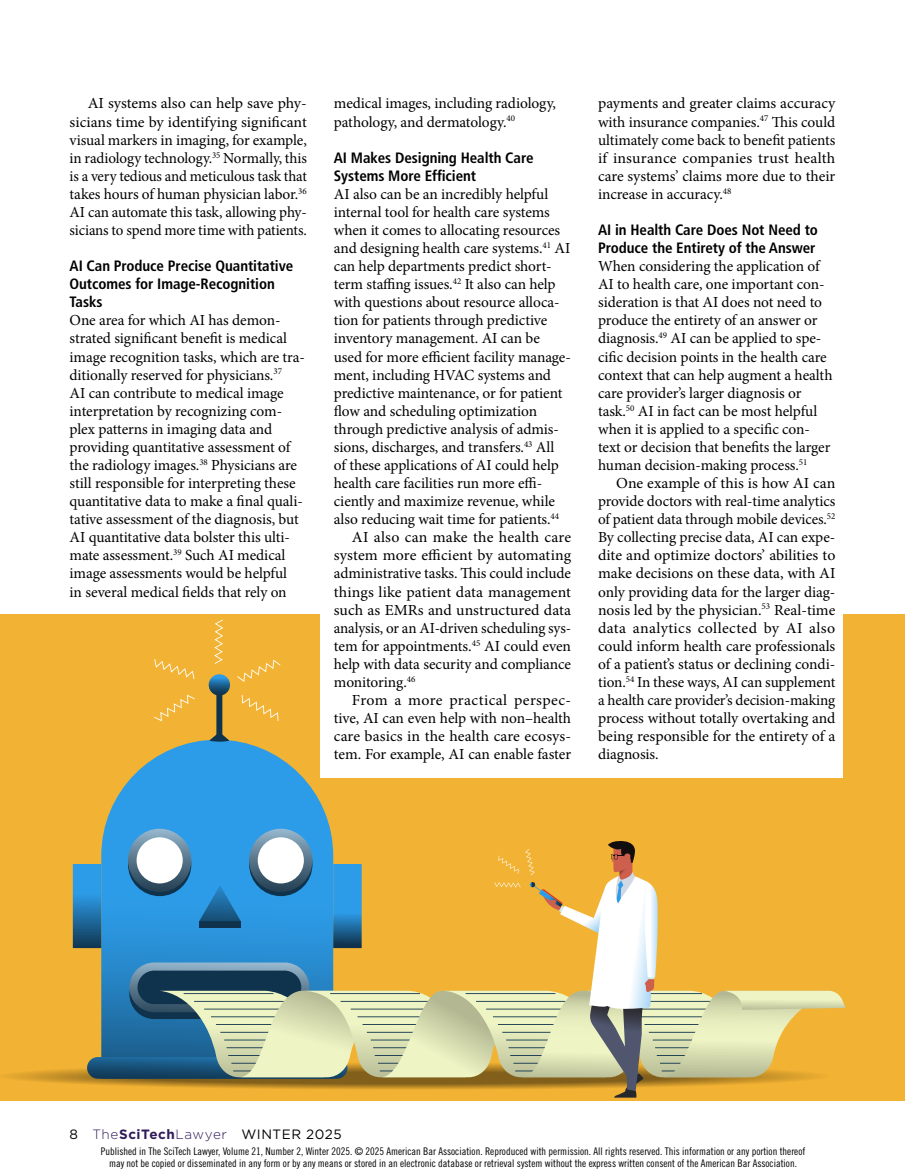
<style>
.page{position:relative;width:905px;height:1175px;background:#fff}
.page>*{position:absolute;margin:0;border:0;box-sizing:border-box;transform-origin:0 0}
.t1{font:15.3px/18px "Minion Pro";letter-spacing:-.005em;color:#000;text-align:justify}
.t2{font:700 condensed 15px/18px "Frutiger LT Std";letter-spacing:-.005em;color:#000}
.t3{font:13.5px "Gotham";letter-spacing:.04em;color:#000}
.t4{font:10.5px/12px "Trade Gothic LT Std Cn 18";color:#000;text-align:center}
.s1{font-weight:300;color:#311c5b}
.s2{font-weight:700;color:#311c5b}
</style>
<div class="page">
<div style="left:0;top:614px;width:904px;height:487px;background:#f2b233"></div>
<svg style="left:242px;top:695px;width:36px;height:26px"></svg>
<svg style="left:154px;top:659px;width:40px;height:20px"></svg>
<svg style="left:154px;top:694px;width:41px;height:27px"></svg>
<svg style="left:214px;top:619px;width:9px;height:45px"></svg>
<svg style="left:237px;top:659px;width:43px;height:23px"></svg>
<svg style="left:102px;top:740px;width:231px;height:100px"></svg>
<svg style="left:128px;top:828px;width:63px;height:64px"></svg>
<svg style="left:137px;top:837px;width:46px;height:46px"></svg>
<svg style="left:249px;top:828px;width:63px;height:64px"></svg>
<svg style="left:258px;top:837px;width:46px;height:46px"></svg>
<svg style="left:209px;top:688px;width:20px;height:54px"></svg>
<svg style="left:209px;top:674px;width:21px;height:21px"></svg>
<svg style="left:5px;top:840px;width:840px;height:257px"></svg>
<div style="left:320px;top:524px;width:522px;height:253px;background:#fff"></div>
<p class="t1" style="left:70px;top:95px;width:239px;text-indent:18px">AI systems also can help save phy&shy;sicians time by identifying significant visual markers in imaging, for example, in radiology technology.<sup>35</sup> Normally, this is a very tedious and meticulous task that takes hours of human physician labor.<sup>36<br></sup>AI can automate this task, allowing phy&shy;sicians to spend more time with patients.</p>
<p class="t2" style="left:70px;top:257px;width:225px">AI Can Produce Precise Quantitative<br>Outcomes for Image-Recognition<br>Tasks</p>
<p class="t1" style="left:70px;top:311px;width:237px;text-align:left">One area for which AI has demon&shy;strated significant benefit is medical image recognition tasks, which are tra&shy;ditionally reserved for physicians.<sup>37<br></sup>AI can contribute to medical image interpretation by recognizing com&shy;plex patterns in imaging data and providing quantitative assessment of the radiology images.<sup>38</sup> Physicians are still responsible for interpreting these quantitative data to make a final quali&shy;tative assessment of the diagnosis, but AI quantitative data bolster this ulti&shy;mate assessment.<sup>39</sup> Such AI medical image assessments would be helpful<br>in several medical fields that rely on</p>
<p class="t1" style="left:334px;top:95px;width:224px">medical images, including radiology, pathology, and dermatology.<sup>40</sup></p>
<p class="t2" style="left:334px;top:148px;width:201px">AI Makes Designing Health Care<br>Systems More Efficient</p>
<p class="t1" style="left:334px;top:185px;width:216px">AI also can be an incredibly helpful</p>
<p class="t1" style="left:334px;top:203px;width:217px">internal tool for health care systems</p>
<p class="t1" style="left:334px;top:221px;width:228px">when it comes to allocating resources</p>
<p class="t1" style="left:334px;top:239px;width:238px">and designing health care systems.<sup>41</sup> AI</p>
<p class="t1" style="left:334px;top:257px;width:219px">can help departments predict short-</p>
<p class="t1" style="left:334px;top:275px;width:223px">term staffing issues.<sup>42</sup> It also can help</p>
<p class="t1" style="left:334px;top:293px;width:227px">with questions about resource alloca-</p>
<p class="t1" style="left:334px;top:311px;width:215px">tion for patients through predictive</p>
<p class="t1" style="left:334px;top:329px;width:208px">inventory management. AI can be</p>
<p class="t1" style="left:334px;top:348px;width:238px">used for more efficient facility manage-</p>
<p class="t1" style="left:334px;top:366px;width:219px">ment, including HVAC systems and</p>
<p class="t1" style="left:334px;top:384px;width:230px">predictive maintenance, or for patient</p>
<p class="t1" style="left:334px;top:402px;width:205px">flow and scheduling optimization</p>
<p class="t1" style="left:334px;top:420px;width:227px">through predictive analysis of admis-</p>
<p class="t1" style="left:334px;top:438px;width:222px">sions, discharges, and transfers.<sup>43</sup> All</p>
<p class="t1" style="left:334px;top:456px;width:226px">of these applications of AI could help</p>
<p class="t1" style="left:334px;top:474px;width:210px">health care facilities run more effi-</p>
<p class="t1" style="left:334px;top:492px;width:223px">ciently and maximize revenue, while</p>
<p class="t1" style="left:334px;top:510px;width:227px">also reducing wait time for patients.<sup>44</sup></p>
<p class="t1" style="left:352px;top:528px;width:221px">AI also can make the health care</p>
<p class="t1" style="left:334px;top:546px;width:239px">system more efficient by automating</p>
<p class="t1" style="left:334px;top:564px;width:239px">administrative tasks. This could include</p>
<p class="t1" style="left:334px;top:582px;width:239px">things like patient data management</p>
<p class="t1" style="left:334px;top:601px;width:239px">such as EMRs and unstructured data</p>
<p class="t1" style="left:334px;top:619px;width:239px">analysis, or an AI-driven scheduling sys-</p>
<p class="t1" style="left:334px;top:637px;width:239px">tem for appointments.<sup>45</sup> AI could even</p>
<p class="t1" style="left:334px;top:655px;width:239px">help with data security and compliance</p>
<p class="t1" style="left:334px;top:673px;width:83px">monitoring.<sup>46</sup></p>
<p class="t1" style="left:352px;top:691px;width:221px">From a more practical perspec-</p>
<p class="t1" style="left:334px;top:709px;width:239px">tive, AI can even help with non–health</p>
<p class="t1" style="left:334px;top:727px;width:239px">care basics in the health care ecosys-</p>
<p class="t1" style="left:334px;top:745px;width:239px">tem. For example, AI can enable faster</p>
<p class="t1" style="left:598px;top:95px;width:239px">payments and greater claims accuracy with insurance companies.<sup>47</sup> This could ultimately come back to benefit patients if insurance companies trust health care systems’ claims more due to their increase in accuracy.<sup>48</sup></p>
<p class="t2" style="left:598px;top:221px;width:221px">AI in Health Care Does Not Need to<br>Produce the Entirety of the Answer</p>
<p class="t1" style="left:598px;top:257px;width:236px;text-align:left">When considering the application of AI to health care, one important con&shy;sideration is that AI does not need to produce the entirety of an answer or diagnosis.<sup>49</sup> AI can be applied to spe&shy;cific decision points in the health care context that can help augment a health care provider’s larger diagnosis or task.<sup>50</sup> AI in fact can be most helpful when it is applied to a specific con&shy;text or decision that benefits the larger human decision-making process.<sup>51</sup></p>
<p class="t1" style="left:598px;top:474px;width:239px;text-indent:18px">One example of this is how AI can provide doctors with real-time analytics of patient data through mobile devices.<sup>52<br></sup>By collecting precise data, AI can expe&shy;dite and optimize doctors’ abilities to make decisions on these data, with AI only providing data for the larger diag&shy;nosis led by the physician.<sup>53</sup> Real-time data analytics collected by AI also could inform health care professionals of a patient’s status or declining condi&shy;tion.<sup>54</sup> In these ways, AI can supplement a health care provider’s decision-making process without totally overtaking and being responsible for the entirety of a diagnosis.</p>
<p class="t3" style="left:70px;top:1125px;width:274px">8 <span class="s1">The</span><span class="s2">SciTech</span><span class="s1">Lawyer</span> WINTER 2025</p>
<p class="t4" style="left:101px;top:1144px;width:706px">Published in The SciTech Lawyer, Volume 21, Number 2, Winter 2025. © 2025 American Bar Association. Reproduced with permission. All rights reserved. This information or any portion thereof may not be copied or disseminated in any form or by any means or stored in an electronic database or retrieval system without the express written consent of the American Bar Association.</p>
</div>
